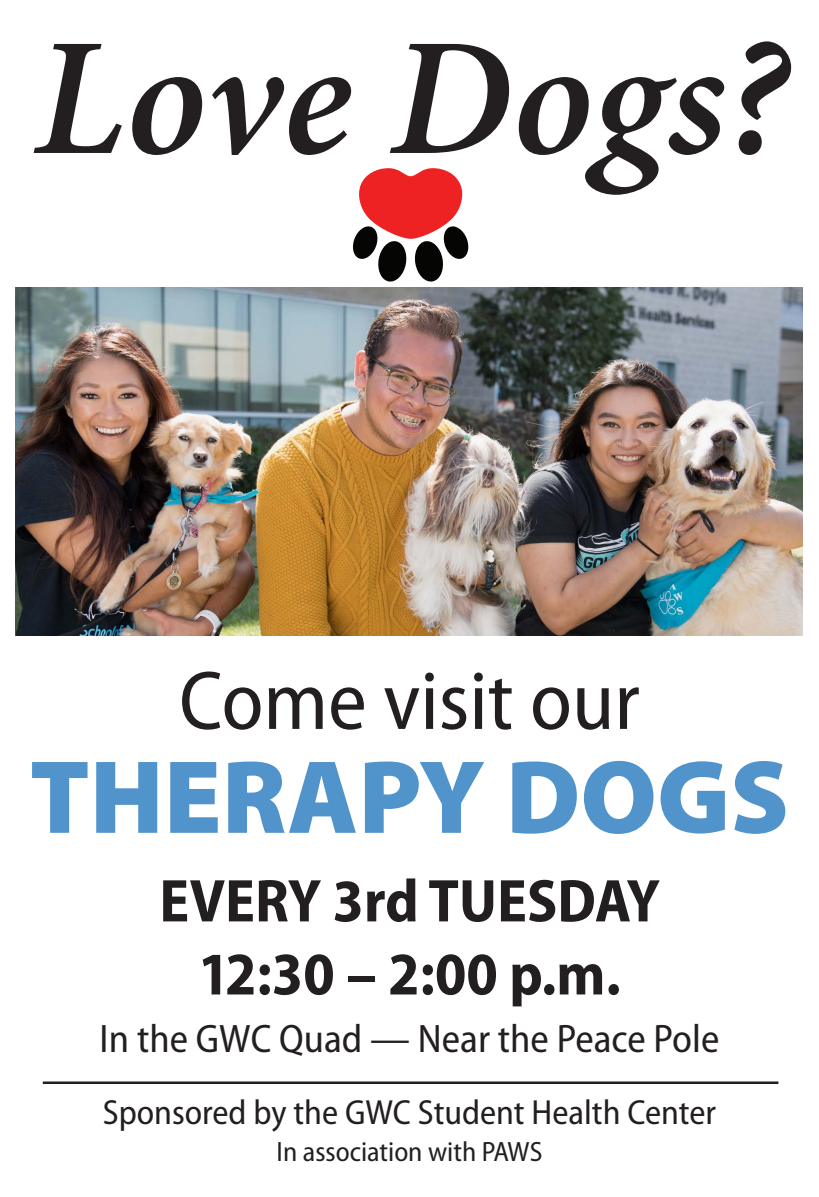
<style>
.page{position:relative;width:819px;height:1197px;background:#fff}
.page>*{position:absolute;margin:0;border:0;box-sizing:border-box;transform-origin:0 0}
.t1{font:italic 600 168px "Minion Pro";letter-spacing:.005em;color:#231f20}
.t2{font:900 105px "Myriad Pro";color:#5193cb}
.t3{font:semi-condensed 84px "Myriad Pro";color:#231f20}
.t4{font:700 semi-condensed 60.9px "Myriad Pro";color:#231f20}
.t5{font:semi-condensed 39.9px "Myriad Pro";color:#231f20}
.t6{font:semi-condensed 35px "Myriad Pro";color:#231f20}
.t7{font:semi-condensed 28px "Myriad Pro";color:#231f20}
</style>
<div class="page">
<img style="left:16px;top:287px;width:787px;height:348px">
<svg style="left:353px;top:168px;width:115px;height:114px"></svg>
<hr style="left:43px;top:1081px;width:735px;height:3px;background:#231f20">
<p class="t1" style="left:33px;top:-19px;width:756px">Love Dogs?</p>
<p class="t3" style="left:179px;top:655px;width:462px">Come visit our</p>
<p class="t2" style="left:30px;top:738px;width:761px">THERAPY DOGS</p>
<p class="t4" style="left:159px;top:867px;width:502px">EVERY 3rd TUESDAY</p>
<p class="t4" style="left:198px;top:940px;width:424px">12:30 – 2:00 p.m.</p>
<p class="t5" style="left:100px;top:1017px;width:621px">In the GWC Quad — Near the Peace Pole</p>
<p class="t6" style="left:103px;top:1093px;width:615px">Sponsored by the GWC Student Health Center</p>
<p class="t7" style="left:277px;top:1136px;width:267px">In association with PAWS</p>
</div>
